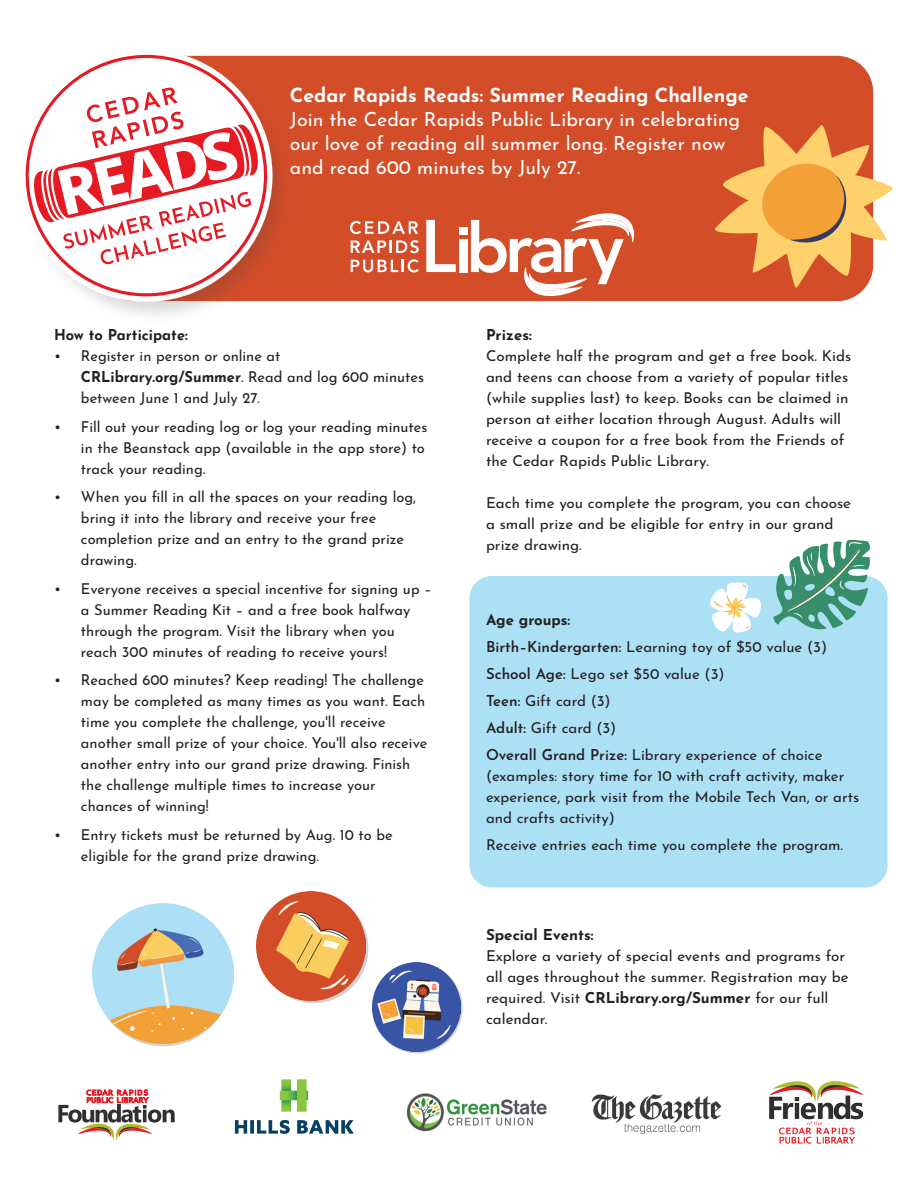
<style>
.page{position:relative;width:918px;height:1188px;background:#fff}
.page>*{position:absolute;margin:0;border:0;box-sizing:border-box;transform-origin:0 0}
.t1{font:19.5px/24px "Josefin Sans";color:#fff}
.t2{font:700 19.5px "Josefin Sans";color:#fff}
.t3{font:15px/21px "Josefin Sans";color:#231f20}
.t4{font:700 15px "Josefin Sans";color:#231f20}
.s1{font-weight:700}
.s2{font-weight:600}
</style>
<div class="page">
<div style="left:470px;top:576px;width:418px;height:312px;background:#ace0f5;border-radius:22px"></div>
<div style="left:98px;top:56px;width:775px;height:245px;background:#d34d29;border-radius:36px"></div>
<img style="left:91px;top:55px;width:242px;height:261px">
<svg style="left:25px;top:55px;width:251px;height:241px;fill:#fff"></svg>
<svg style="left:34px;top:87px;width:224px;height:177px"></svg>
<img style="left:93px;top:903px;width:140px;height:140px">
<img style="left:257px;top:892px;width:108px;height:108px">
<img style="left:372px;top:962px;width:89px;height:89px">
<svg style="left:710px;top:582px;width:51px;height:51px"></svg>
<svg style="left:715px;top:125px;width:178px;height:163px"></svg>
<svg style="left:350px;top:221px;width:68px;height:13px"></svg>
<svg style="left:351px;top:240px;width:68px;height:13px"></svg>
<svg style="left:351px;top:259px;width:68px;height:13px"></svg>
<svg style="left:426px;top:220px;width:30px;height:52px"></svg>
<div style="left:459px;top:239px;width:8px;height:33px;background:#fff"></div>
<div style="left:459px;top:227px;width:8px;height:8px;background:#fff"></div>
<svg style="left:471px;top:213px;width:163px;height:84px"></svg>
<svg style="left:58px;top:1090px;width:117px;height:50px"></svg>
<img style="left:234px;top:1079px;width:120px;height:55px">
<img style="left:406px;top:1093px;width:141px;height:39px">
<img style="left:591px;top:1094px;width:130px;height:40px">
<img style="left:769px;top:1081px;width:95px;height:63px">
<svg style="left:773px;top:540px;width:97px;height:89px"></svg>
<h1 class="t2" style="left:290px;top:78px;width:460px">Cedar Rapids Reads: Summer Reading Challenge</h1>
<h1 class="t1" style="left:290px;top:105px;width:452px">Join the Cedar Rapids Public Library in celebrating our love of reading all summer long. Register now and read 600 minutes by July 27.</h1>
<p class="t4" style="left:54px;top:322px;width:135px">How to Participate:</p>
<p class="t3" style="left:81px;top:344px;width:345px;text-indent:-27px">• Register in person or online at<br><span class="s1">CRLibrary.org/Summer</span>. Read and log 600 minutes between June 1 and July 27.</p>
<p class="t3" style="left:81px;top:414px;width:348px;text-indent:-27px">• Fill out your reading log or log your reading minutes in the Beanstack app (available in the app store) to track your reading.</p>
<p class="t3" style="left:81px;top:485px;width:337px;text-indent:-27px">• When you fill in all the spaces on your reading log, bring it into the library and receive your free completion prize and an entry to the grand prize drawing.</p>
<p class="t3" style="left:81px;top:576px;width:352px;text-indent:-27px">• Everyone receives a special incentive for signing up – a Summer Reading Kit – and a free book halfway through the program. Visit the library when you reach 300 minutes of reading to receive yours!</p>
<p class="t3" style="left:81px;top:668px;width:348px;text-indent:-27px">• Reached 600 minutes? Keep reading! The challenge may be completed as many times as you want. Each time you complete the challenge, you'll receive another small prize of your choice. You'll also receive another entry into our grand prize drawing. Finish the challenge multiple times to increase your chances of winning!</p>
<p class="t3" style="left:81px;top:822px;width:313px;text-indent:-27px">• Entry tickets must be returned by Aug. 10 to be eligible for the grand prize drawing.</p>
<p class="t4" style="left:486px;top:322px;width:47px">Prizes:</p>
<p class="t3" style="left:486px;top:344px;width:367px">Complete half the program and get a free book. Kids and teens can choose from a variety of popular titles (while supplies last) to keep. Books can be claimed in person at either location through August. Adults will receive a coupon for a free book from the Friends of the Cedar Rapids Public Library.</p>
<p class="t3" style="left:486px;top:491px;width:367px">Each time you complete the program, you can choose a small prize and be eligible for entry in our grand prize drawing.</p>
<p class="t3" style="left:486px;top:605px;width:343px;line-height:27px"><span class="s1">Age groups:<br></span><span class="s2">Birth–Kindergarten:</span> Learning toy of $50 value (3)<br><span class="s2">School Age:</span> Lego set $50 value (3)<br><span class="s2">Teen:</span> Gift card (3)<br><span class="s2">Adult:</span> Gift card (3)<br><span class="s2">Overall Grand Prize:</span> Library experience of choice</p>
<p class="t3" style="left:486px;top:764px;width:375px">(examples: story time for 10 with craft activity, maker experience, park visit from the Mobile Tech Van, or arts and crafts activity)</p>
<p class="t3" style="left:486px;top:833px;width:359px">Receive entries each time you complete the program.</p>
<p class="t4" style="left:486px;top:922px;width:109px">Special Events:</p>
<p class="t3" style="left:486px;top:944px;width:364px">Explore a variety of special events and programs for all ages throughout the summer. Registration may be required. Visit <span class="s1">CRLibrary.org/Summer</span> for our full calendar.</p>
</div>
